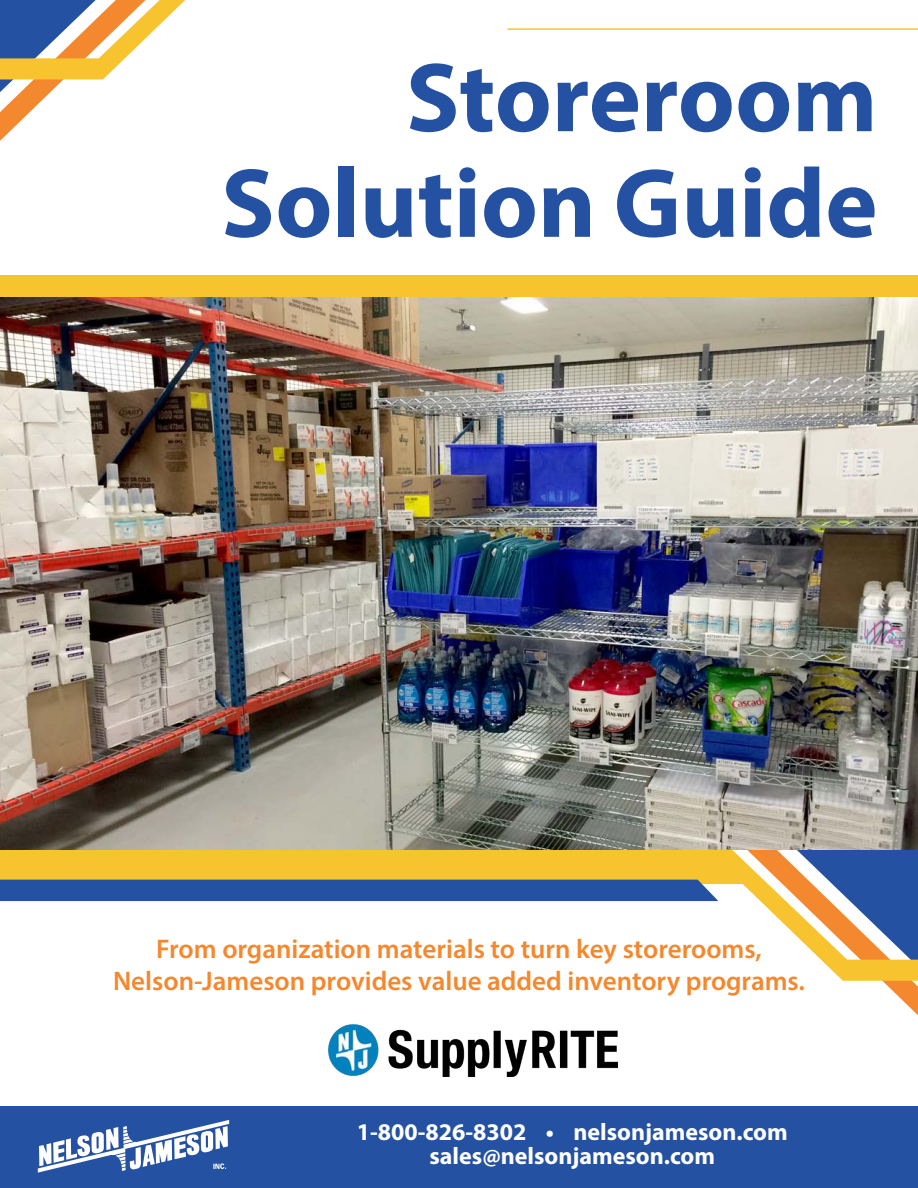
<style>
.page{position:relative;width:918px;height:1188px;background:#fff}
.page>*{position:absolute;margin:0;border:0;box-sizing:border-box;transform-origin:0 0}
.Product_Title{font:700 99px/105.6px "Myriad Pro";color:#2551a3;text-align:right}
.Subheading{font:600 27px/32.4px "Myriad Pro";color:#f4882f;text-align:center}
.t1{font:700 24px/24px "Myriad Pro";color:#fff;text-align:center}
</style>
<div class="page">
<div style="left:0;top:1106px;width:918px;height:82px;background:#2551a3"></div>
<svg style="left:0;top:0;width:185px;height:141px"></svg>
<svg style="left:38px;top:1120px;width:191px;height:53px"></svg>
<svg style="left:882px;top:981px;width:36px;height:34px"></svg>
<svg style="left:0;top:849px;width:918px;height:132px"></svg>
<div style="left:0;top:880px;width:718px;height:21px;background:#2551a3"></div>
<img style="left:0;top:297px;width:918px;height:552px">
<div style="left:0;top:275px;width:918px;height:22px;background:#f7c32e"></div>
<hr style="left:508px;top:28px;width:410px;height:2px;background:#f7c32e">
<img style="left:328px;top:1025px;width:290px;height:51px">
<p class="Product_Title" style="left:221px;top:42px;width:658px">Storeroom<br>Solution Guide</p>
<p class="Subheading" style="left:113px;top:932px;width:693px">From organization materials to turn key storerooms,<br>Nelson-Jameson provides value added inventory programs.</p>
<p class="t1" style="left:357px;top:1119px;width:432px">1-800-826-8302 • nelsonjameson.com sales@nelsonjameson.com</p>
</div>
